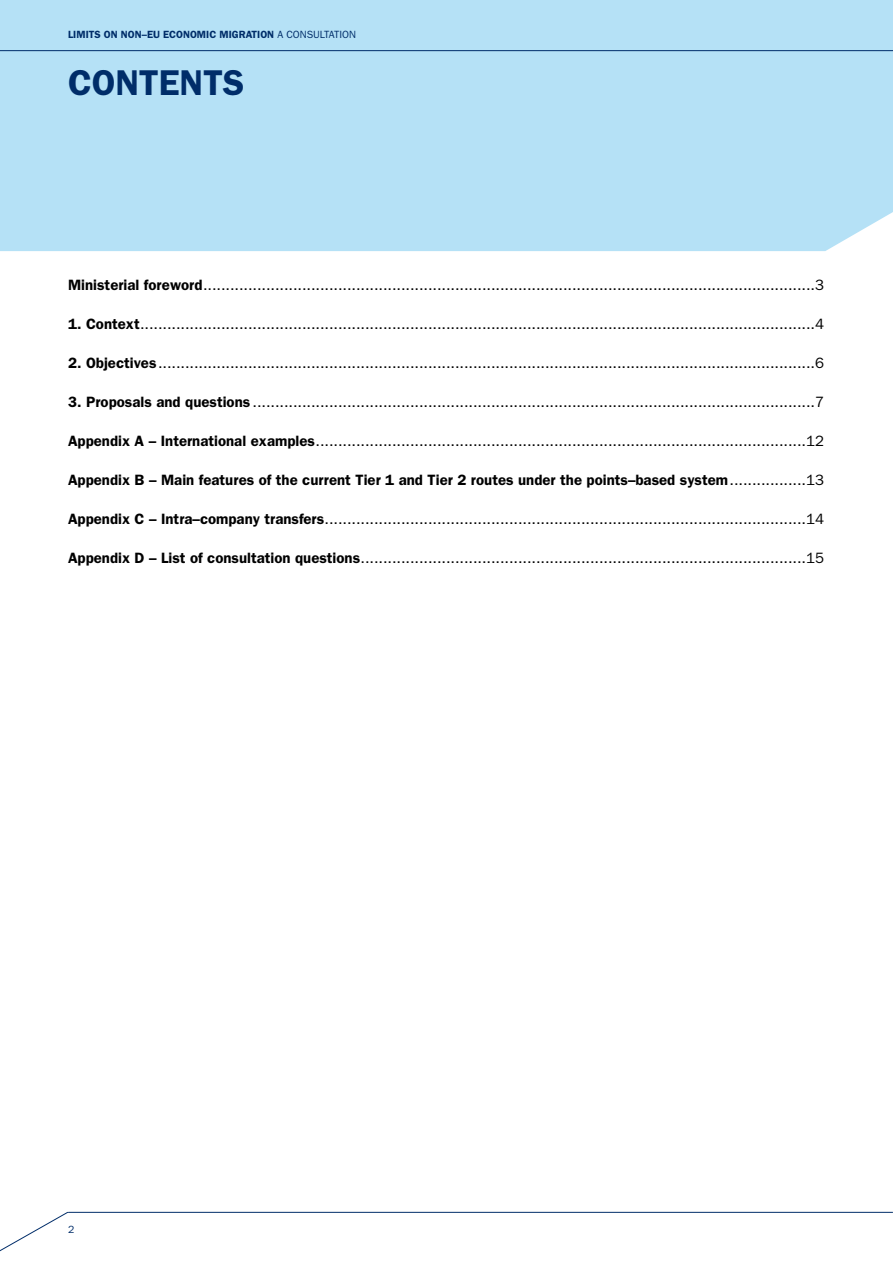
<style>
.page{position:relative;width:893px;height:1263px;background:#fff}
.page>*{position:absolute;margin:0;border:0;box-sizing:border-box;transform-origin:0 0}
.t1{font:600 36px "Franklin Gothic";color:#002d69}
.t2{font:15px "Franklin Gothic";color:#000}
.t3{font:600 15px "Franklin Gothic";color:#000}
.t4{font:600 10.5px "Franklin Gothic";color:#002d69}
.s1{font-weight:400}
.s2{font-weight:600}
</style>
<div class="page">
<hr style="left:68px;top:1212px;width:825px;height:1px;background:#002d69">
<svg style="left:0;top:1211px;width:69px;height:41px"></svg>
<div style="left:0;top:0;width:893px;height:251px;background:#b5e1f6"></div>
<hr style="left:0;top:50px;width:893px;height:1px;background:#002d69">
<p class="t4" style="left:68px;top:28px;width:289px">LIMITS ON NON–EU ECONOMIC MIGRATION <span class="s1">A CONSULTATION</span></p>
<h1 class="t1" style="left:68px;top:61px;width:178px">CONTENTS</h1>
<p class="t2" style="left:68px;top:276px;width:758px"><span class="s2">Ministerial foreword</span>........................................................................................................................................3</p>
<p class="t2" style="left:68px;top:315px;width:758px"><span class="s2">1. Context</span>......................................................................................................................................................4</p>
<p class="t2" style="left:68px;top:354px;width:758px"><span class="s2">2. Objectives</span>..................................................................................................................................................6</p>
<p class="t2" style="left:68px;top:393px;width:758px"><span class="s2">3. Proposals and questions</span> .............................................................................................................................7</p>
<p class="t2" style="left:68px;top:432px;width:758px"><span class="s2">Appendix A – International examples</span>.............................................................................................................12</p>
<p class="t3" style="left:68px;top:471px;width:758px">Appendix B – Main features of the current Tier 1 and Tier 2 routes under the points–based system<span class="s1">.................13</span></p>
<p class="t2" style="left:68px;top:510px;width:758px"><span class="s2">Appendix C – Intra–company transfers</span>...........................................................................................................14</p>
<p class="t2" style="left:68px;top:549px;width:758px"><span class="s2">Appendix D – List of consultation questions</span>...................................................................................................15</p>
</div>
